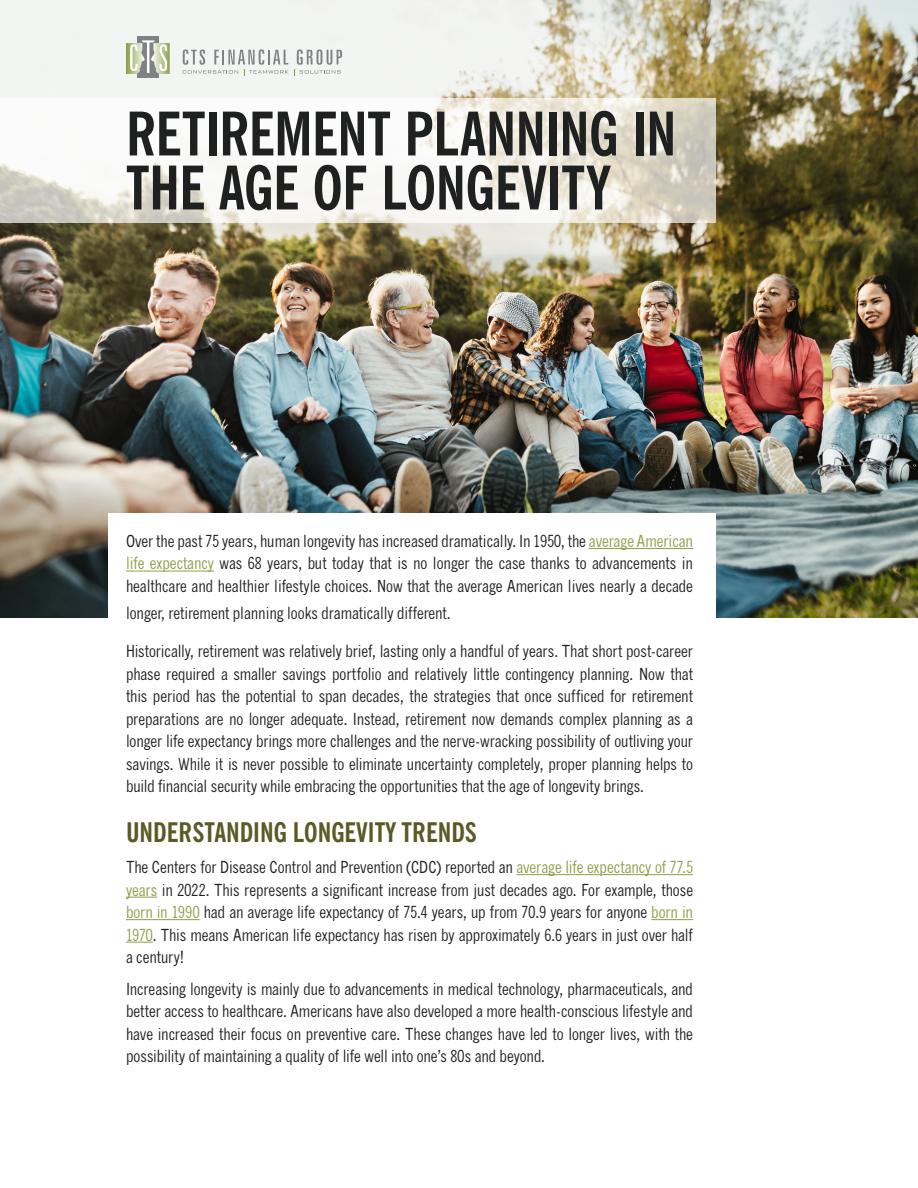
<style>
.page{position:relative;width:918px;height:1188px;background:#fff}
.page>*{position:absolute;margin:0;border:0;box-sizing:border-box;transform-origin:0 0}
.H3{font:700 condensed 60px/54px "News Gothic BT";letter-spacing:-.01em;color:#1f2020}
.t1{font:700 condensed 27px "News Gothic BT";color:#5b5925}
.Intro_P{font:condensed 16.5px/22.5px "News Gothic MT Std";color:#1f2020;text-align:justify}
.s1{color:#8d9f47}
</style>
<div class="page">
<img style="left:0;top:0;width:918px;height:617px">
<div style="left:108px;top:513px;width:608px;height:241px;background:#fff"></div>
<div style="left:137px;top:36px;width:22px;height:41px;background:#808184"></div>
<svg style="left:126px;top:40px;width:44px;height:34px"></svg>
<svg style="left:183px;top:49px;width:159px;height:26px"></svg>
<hr style="left:589px;top:548px;width:104px;height:1px;background:#8d9f47">
<hr style="left:126px;top:571px;width:88px;height:1px;background:#8d9f47">
<hr style="left:516px;top:874px;width:177px;height:1px;background:#8d9f47">
<hr style="left:126px;top:897px;width:31px;height:1px;background:#8d9f47">
<hr style="left:126px;top:919px;width:74px;height:1px;background:#8d9f47">
<hr style="left:651px;top:919px;width:42px;height:1px;background:#8d9f47">
<svg style="left:126px;top:942px;width:27px;height:1px"></svg>
<svg style="left:0;top:98px;width:716px;height:125px;fill:#f8f7f5"></svg>
<p class="H3" style="left:126px;top:106px;width:552px">RETIREMENT PLANNING IN<br>THE AGE OF LONGEVITY</p>
<p class="Intro_P" style="left:126px;top:530px;width:569px">Over the past 75 years, human longevity has increased dramatically. In 1950, the <span class="s1">average American life expectancy</span> was 68 years, but today that is no longer the case thanks to advancements in healthcare and healthier lifestyle choices. Now that the average American lives nearly a decade</p>
<p class="Intro_P" style="left:126px;top:602px;width:326px">longer, retirement planning looks dramatically different.</p>
<p class="Intro_P" style="left:126px;top:640px;width:569px">Historically, retirement was relatively brief, lasting only a handful of years. That short post-career phase required a smaller savings portfolio and relatively little contingency planning. Now that this period has the potential to span decades, the strategies that once sufficed for retirement preparations are no longer adequate. Instead, retirement now demands complex planning as a longer life expectancy brings more challenges and the nerve-wracking possibility of outliving your savings. While it is never possible to eliminate uncertainty completely, proper planning helps to build financial security while embracing the opportunities that the age of longevity brings.</p>
<h2 class="t1" style="left:126px;top:815px;width:353px">UNDERSTANDING LONGEVITY TRENDS</h2>
<p class="Intro_P" style="left:126px;top:856px;width:569px">The Centers for Disease Control and Prevention (CDC) reported an <span class="s1">average life expectancy of 77.5 years</span> in 2022. This represents a significant increase from just decades ago. For example, those <span class="s1">born in 1990</span> had an average life expectancy of 75.4 years, up from 70.9 years for anyone <span class="s1">born in 1970</span>. This means American life expectancy has risen by approximately 6.6 years in just over half a century!</p>
<p class="Intro_P" style="left:126px;top:977px;width:569px">Increasing longevity is mainly due to advancements in medical technology, pharmaceuticals, and better access to healthcare. Americans have also developed a more health-conscious lifestyle and have increased their focus on preventive care. These changes have led to longer lives, with the possibility of maintaining a quality of life well into one’s 80s and beyond.</p>
</div>
